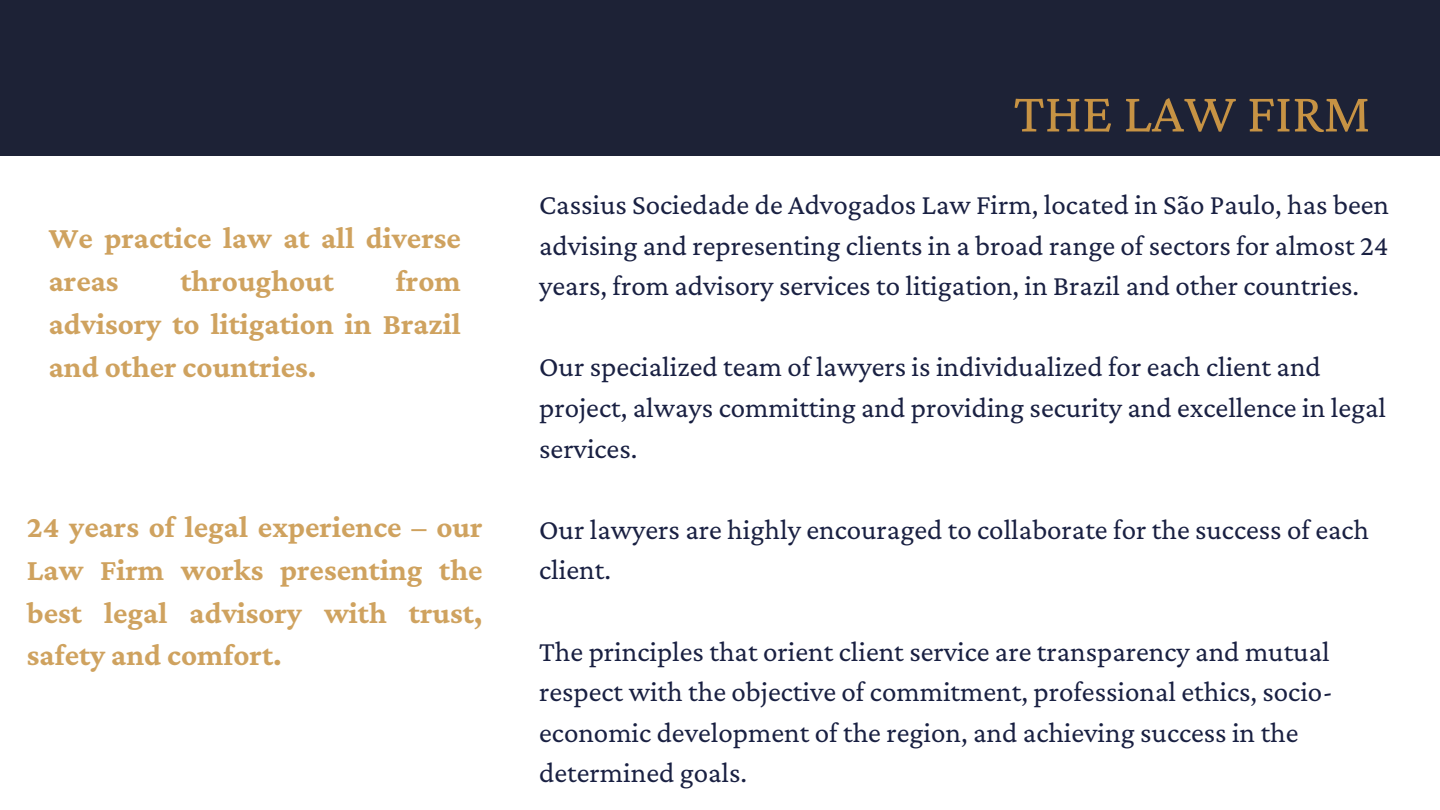
<style>
.page{position:relative;width:1440px;height:810px;background:#fff}
.page>*{position:absolute;margin:0;border:0;box-sizing:border-box;transform-origin:0 0}
.t1{font:56.8px "Crimson Pro";color:#c79344}
.t2{font:700 31px/42.8px "Crimson Pro";color:#c79344;text-align:justify}
.t3{font:29px/40.6px "Crimson Pro";color:#192042}
</style>
<div class="page">
<div style="left:0;top:0;width:1440px;height:156px;background:#1d2236"></div>
<p class="t2" style="left:49px;top:216px;width:414px">We practice law at all diverse areas</p>
<p class="t2" style="left:49px;top:259px;width:414px;text-indent:347px">from advisory to litigation in Brazil and other countries.</p>
<p class="t2" style="left:180px;top:259px;width:155px">throughout</p>
<p class="t2" style="left:27px;top:505px;width:457px">24 years of legal experience – our Law Firm works presenting the best legal advisory with trust, safety and comfort.</p>
<h1 class="t1" style="left:1014px;top:81px;width:359px">THE LAW FIRM</h1>
<p class="t3" style="left:539px;top:184px;width:851px;text-align:justify">Cassius Sociedade de Advogados Law Firm, located in São Paulo, has been advising and representing clients in a broad range of sectors for almost 24 years, from advisory services to litigation, in Brazil and other countries.</p>
<p class="t3" style="left:539px;top:346px;width:848px">Our specialized team of lawyers is individualized for each client and project, always committing and providing security and excellence in legal services.</p>
<p class="t3" style="left:539px;top:509px;width:831px">Our lawyers are highly encouraged to collaborate for the success of each client.</p>
<p class="t3" style="left:539px;top:630px;width:795px">The principles that orient client service are transparency and mutual respect with the objective of commitment, professional ethics, socio&shy;economic development of the region, and achieving success in the determined goals.</p>
</div>
